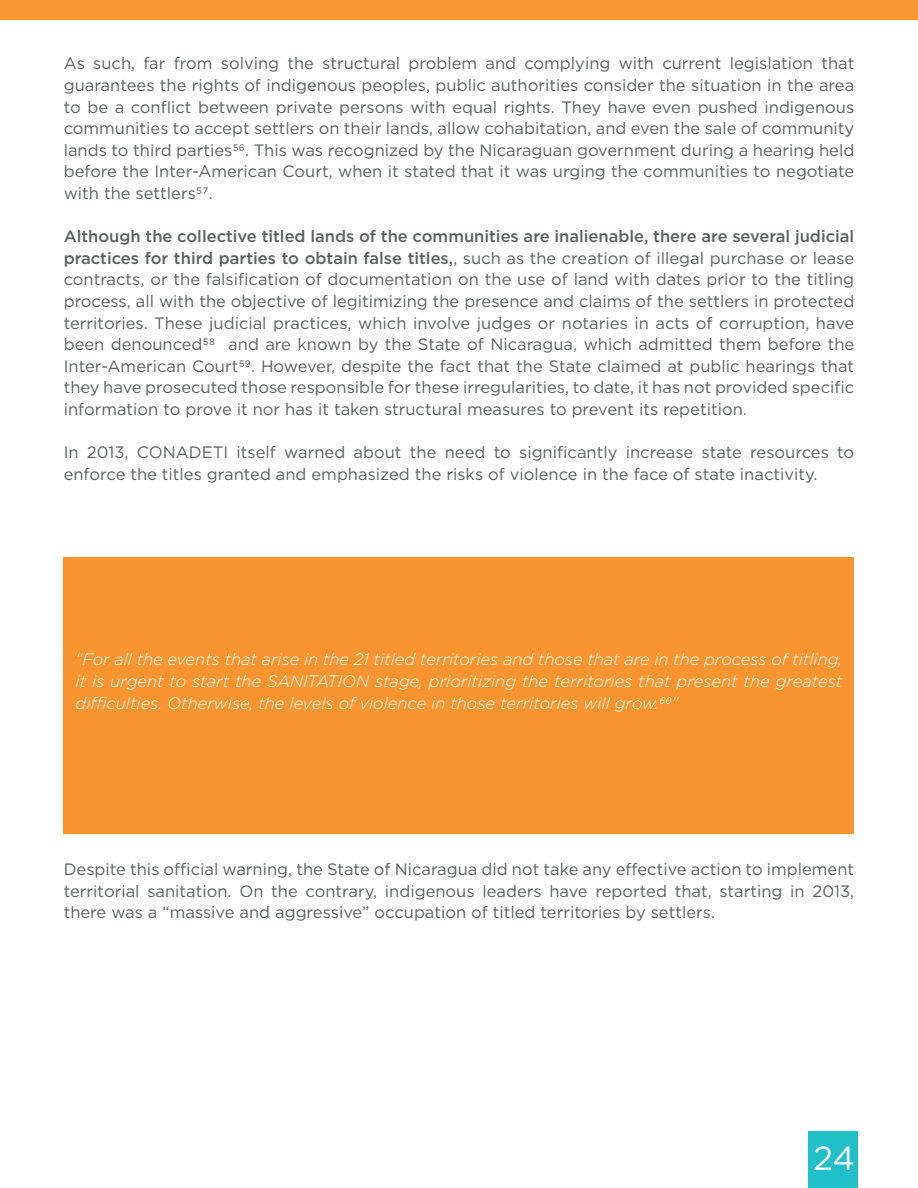
<style>
.page{position:relative;width:918px;height:1188px;background:#fff}
.page>*{position:absolute;margin:0;border:0;box-sizing:border-box;transform-origin:0 0}
.t1{font:33.45px "Gotham";color:#fff}
.t2{font:16.5px/21.6px "Gotham";color:#5e6160;text-align:justify}
.t3{font:italic 300 16.5px/21.6px "Gotham";color:#fff;text-align:justify}
.s1{font-weight:500}
</style>
<div class="page">
<div style="left:808px;top:1131px;width:49px;height:57px;background:#21c0c8"></div>
<div style="left:0;top:0;width:918px;height:19px;background:#fa9531"></div>
<div style="left:64px;top:557px;width:790px;height:277px;background:#fa9430"></div>
<p class="t2" style="left:64px;top:52px;width:792px">As such, far from solving the structural problem and complying with current legislation that guarantees the rights of indigenous peoples, public authorities consider the situation in the area to be a conflict between private persons with equal rights. They have even pushed indigenous communities to accept settlers on their lands, allow cohabitation, and even the sale of community lands to third parties56. This was recognized by the Nicaraguan government during a hearing held before the Inter-American Court, when it stated that it was urging the communities to negotiate with the settlers57.</p>
<p class="t2" style="left:64px;top:225px;width:792px"><span class="s1">Although the collective titled lands of the communities are inalienable, there are several judicial practices for third parties to obtain false titles,</span>, such as the creation of illegal purchase or lease contracts, or the falsification of documentation on the use of land with dates prior to the titling process, all with the objective of legitimizing the presence and claims of the settlers in protected territories. These judicial practices, which involve judges or notaries in acts of corruption, have been denounced58 and are known by the State of Nicaragua, which admitted them before the Inter-American Court59. However, despite the fact that the State claimed at public hearings that they have prosecuted those responsible for these irregularities, to date, it has not provided specific information to prove it nor has it taken structural measures to prevent its repetition.</p>
<p class="t2" style="left:64px;top:441px;width:792px">In 2013, CONADETI itself warned about the need to significantly increase state resources to enforce the titles granted and emphasized the risks of violence in the face of state inactivity.</p>
<p class="t3" style="left:76px;top:648px;width:768px">“For all the events that arise in the 21 titled territories and those that are in the process of titling, it is urgent to start the SANITATION stage, prioritizing the territories that present the greatest difficulties. Otherwise, the levels of violence in those territories will grow.60”</p>
<p class="t2" style="left:64px;top:858px;width:792px">Despite this official warning, the State of Nicaragua did not take any effective action to implement territorial sanitation. On the contrary, indigenous leaders have reported that, starting in 2013, there was a “massive and aggressive” occupation of titled territories by settlers.</p>
<h1 class="t1" style="left:813px;top:1137px;width:43px">24</h1>
</div>
